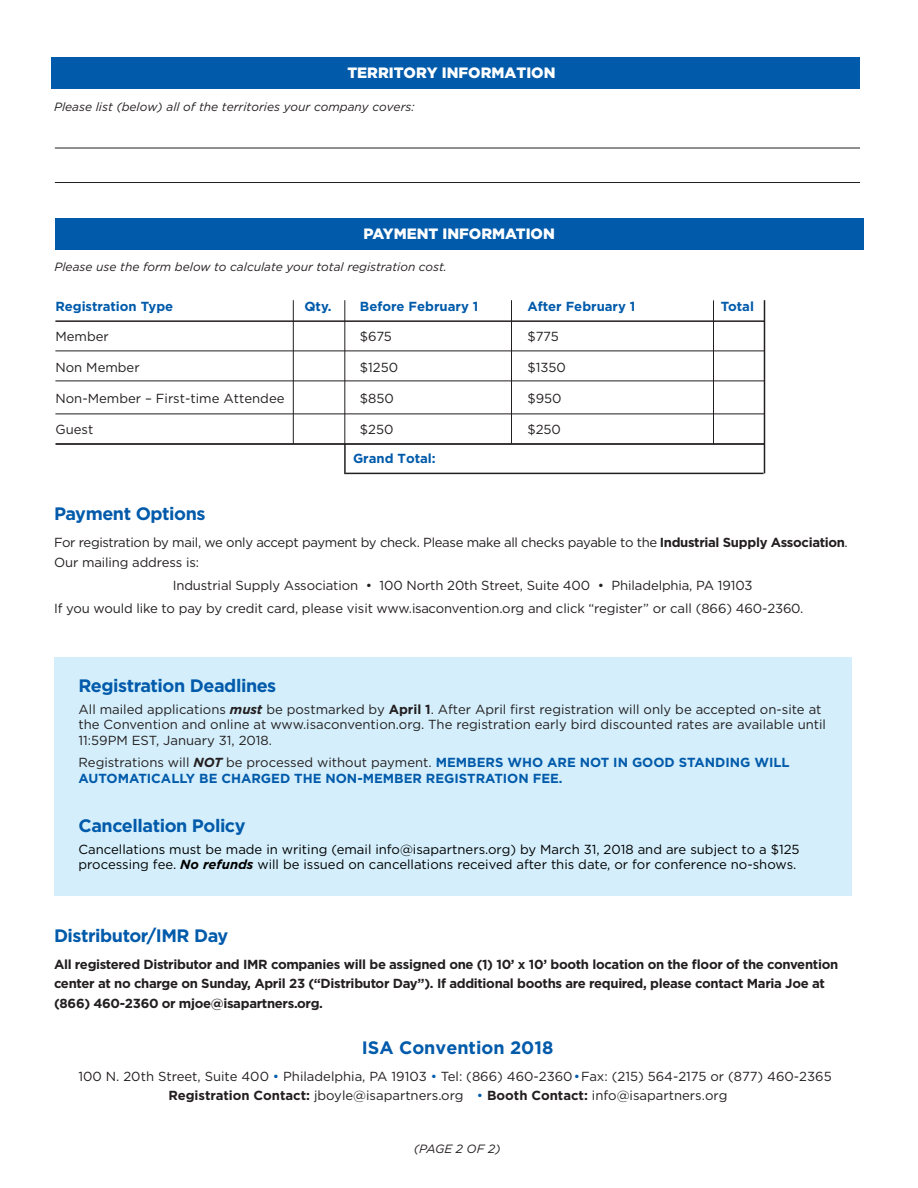
<style>
.page{position:relative;width:918px;height:1188px;background:#fff}
.page>*{position:absolute;margin:0;border:0;box-sizing:border-box;transform-origin:0 0}
.t1{font:700 18px "Gotham";letter-spacing:-.025em;color:#015aaa}
.t2{font:700 18px "Gotham";color:#015aaa}
.t3{font:900 15px "Gotham";color:#fff}
.t4{font:13.2px/15.8px "Gotham";color:#231f20}
.t5{font:700 13.2px/19.5px "Gotham";letter-spacing:-.025em;color:#231f20}
.t6{font:700 13.2px/15.8px "Gotham";color:#015aaa}
.t7{font:13.2px/15.8px "Gotham";color:#000}
.t8{font:13.2px/19.5px "Gotham";letter-spacing:-.025em;color:#231f20}
.t9{font:italic 12px "Gotham";color:#231f20}
.s1{font-weight:700}
.s2{font-weight:700;font-style:italic}
.s3{font-weight:400;color:#231f20}
.s4{font-style:italic;color:#231f20}
.s5{color:#015aaa}
</style>
<div class="page">
<div style="left:55px;top:218px;width:809px;height:32px;background:#015aaa"></div>
<hr style="left:293px;top:300px;width:1px;height:144px;background:#231f20">
<hr style="left:345px;top:300px;width:1px;height:144px;background:#231f20">
<hr style="left:344px;top:444px;width:2px;height:30px;background:#231f20">
<hr style="left:713px;top:300px;width:1px;height:144px;background:#231f20">
<hr style="left:764px;top:300px;width:1px;height:173px;background:#231f20">
<hr style="left:55px;top:320px;width:709px;height:2px;background:#231f20">
<hr style="left:55px;top:351px;width:709px;height:1px;background:#231f20">
<hr style="left:55px;top:381px;width:709px;height:1px;background:#231f20">
<hr style="left:55px;top:414px;width:709px;height:1px;background:#231f20">
<hr style="left:55px;top:444px;width:709px;height:1px;background:#231f20">
<hr style="left:56px;top:443px;width:708px;height:2px;background:#231f20">
<hr style="left:345px;top:473px;width:419px;height:1px;background:#231f20">
<div style="left:54px;top:657px;width:798px;height:239px;background:#d4effb"></div>
<hr style="left:511px;top:300px;width:1px;height:144px;background:#231f20">
<div style="left:51px;top:57px;width:809px;height:32px;background:#015aaa"></div>
<hr style="left:55px;top:148px;width:805px;height:1px;background:#231f20">
<hr style="left:55px;top:182px;width:805px;height:1px;background:#231f20">
<p class="t3" style="left:347px;top:63px;width:210px">TERRITORY INFORMATION</p>
<p class="t9" style="left:54px;top:99px;width:362px">Please list (below) all of the territories your company covers:</p>
<p class="t3" style="left:364px;top:223px;width:193px">PAYMENT INFORMATION</p>
<p class="t9" style="left:54px;top:259px;width:394px">Please use the form below to calculate your total registration cost.</p>
<p class="t6" style="left:55px;top:298px;width:119px">Registration Type</p>
<p class="t6" style="left:304px;top:298px;width:29px">Qty.</p>
<p class="t6" style="left:360px;top:298px;width:120px">Before February 1</p>
<p class="t6" style="left:721px;top:298px;width:35px">Total</p>
<p class="t4" style="left:55px;top:329px;width:55px">Member</p>
<p class="t4" style="left:360px;top:329px;width:34px">$675</p>
<p class="t4" style="left:55px;top:359px;width:86px">Non Member</p>
<p class="t4" style="left:360px;top:359px;width:40px">$1250</p>
<p class="t4" style="left:55px;top:390px;width:231px">Non-Member – First-time Attendee</p>
<p class="t4" style="left:360px;top:390px;width:36px">$850</p>
<p class="t4" style="left:360px;top:421px;width:35px">$250</p>
<p class="t6" style="left:353px;top:450px;width:84px">Grand Total:</p>
<p class="t6" style="left:527px;top:298px;width:110px">After February 1</p>
<p class="t4" style="left:527px;top:329px;width:33px">$775</p>
<p class="t4" style="left:527px;top:359px;width:40px">$1350</p>
<p class="t4" style="left:527px;top:390px;width:36px">$950</p>
<p class="t4" style="left:527px;top:421px;width:35px">$250</p>
<p class="t4" style="left:55px;top:421px;width:39px">Guest</p>
<h1 class="t1" style="left:54px;top:502px;width:153px">Payment Options</h1>
<p class="t8" style="left:54px;top:533px;width:795px">For registration by mail, we only accept payment by check. Please make all checks payable to the <span class="s1">Industrial Supply Association</span>.<br>Our mailing address is:</p>
<p class="t4" style="left:54px;top:573px;width:751px;line-height:23.1px;text-indent:119px">Industrial Supply Association • 100 North 20th Street, Suite 400 • Philadelphia, PA 19103<br>If you would like to pay by credit card, please visit www.isaconvention.org and click “register” or call (866) 460-2360.</p>
<h1 class="t1" style="left:79px;top:674px;width:199px">Registration Deadlines</h1>
<p class="t4" style="left:79px;top:701px;width:749px">All mailed applications <span class="s2">must</span> be postmarked by <span class="s1">April 1</span>. After April first registration will only be accepted on-site at the Convention and online at www.isaconvention.org. The registration early bird discounted rates are available until<br>11:59PM EST, January 31, 2018.</p>
<p class="t6" style="left:79px;top:754px;width:713px"><span class="s3">Registrations will</span> <span class="s4">NOT</span> <span class="s3">be processed without payment.</span> MEMBERS WHO ARE NOT IN GOOD STANDING WILL<br>AUTOMATICALLY BE CHARGED THE NON-MEMBER REGISTRATION FEE.</p>
<h1 class="t1" style="left:79px;top:814px;width:168px">Cancellation Policy</h1>
<p class="t7" style="left:79px;top:841px;width:723px">Cancellations must be made in writing (email info@isapartners.org) by March 31, 2018 and are subject to a $125 processing fee. <span class="s2">No refunds</span> will be issued on cancellations received after this date, or for conference no-shows.</p>
<h1 class="t1" style="left:54px;top:923px;width:176px">Distributor/IMR Day</h1>
<p class="t5" style="left:54px;top:954px;width:786px">All registered Distributor and IMR companies will be assigned one (1) 10’ x 10’ booth location on the floor of the convention center at no charge on Sunday, April 23 (“Distributor Day”). If additional booths are required, please contact Maria Joe at (866) 460-2360 or mjoe@isapartners.org.</p>
<h1 class="t2" style="left:362px;top:1035px;width:193px">ISA Convention 2018</h1>
<p class="t4" style="left:168px;top:1066px;width:665px;line-height:19.5px;text-indent:-90px">100 N. 20th Street, Suite 400 <span class="s5">•</span> Philadelphia, PA 19103 <span class="s5">•</span> Tel: (866) 460-2360 <span class="s5">•</span>Fax: (215) 564-2175 or (877) 460-2365<br><span class="s1">Registration Contact:</span> jboyle@isapartners.org <span class="s5">•</span> <span class="s1">Booth Contact:</span> info@isapartners.org</p>
<p class="t9" style="left:414px;top:1141px;width:88px">(PAGE 2 OF 2)</p>
</div>
